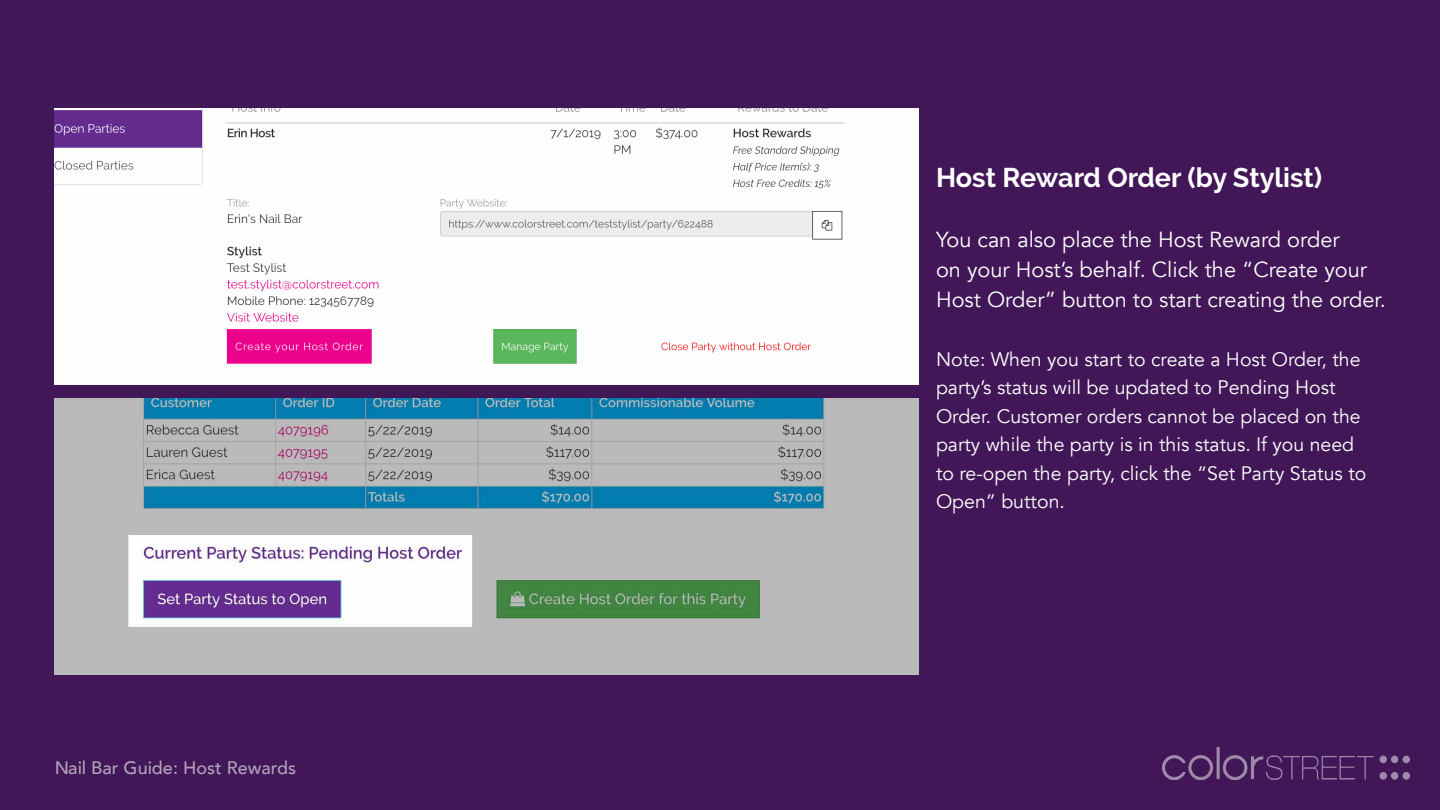
<style>
.page{position:relative;width:1440px;height:810px;background:#421758}
.page>*{position:absolute;margin:0;border:0;box-sizing:border-box;transform-origin:0 0}
.t1{font:700 27px "Raleway";color:#fff}
.t2{font:21.75px/30px "Avenir";color:#fff}
.t3{font:19.5px/28.5px "Avenir";color:#fff}
.t4{font:500 18px "Avenir";color:#fff}
</style>
<div class="page">
<img style="left:1163px;top:747px;width:247px;height:33px">
<img style="left:54px;top:108px;width:864px;height:277px">
<img style="left:54px;top:398px;width:864px;height:277px">
<p class="t4" style="left:54px;top:752px;width:244px">Nail Bar Guide: Host Rewards</p>
<h1 class="t1" style="left:936px;top:162px;width:388px">Host Reward Order (by Stylist)</h1>
<p class="t2" style="left:936px;top:225px;width:451px">You can also place the Host Reward order<br>on your Host’s behalf. Click the “Create your<br>Host Order” button to start creating the order.</p>
<p class="t3" style="left:936px;top:345px;width:432px">Note: When you start to create a Host Order, the party’s status will be updated to Pending Host Order. Customer orders cannot be placed on the party while the party is in this status. If you need to re-open the party, click the “Set Party Status to Open” button.</p>
</div>
